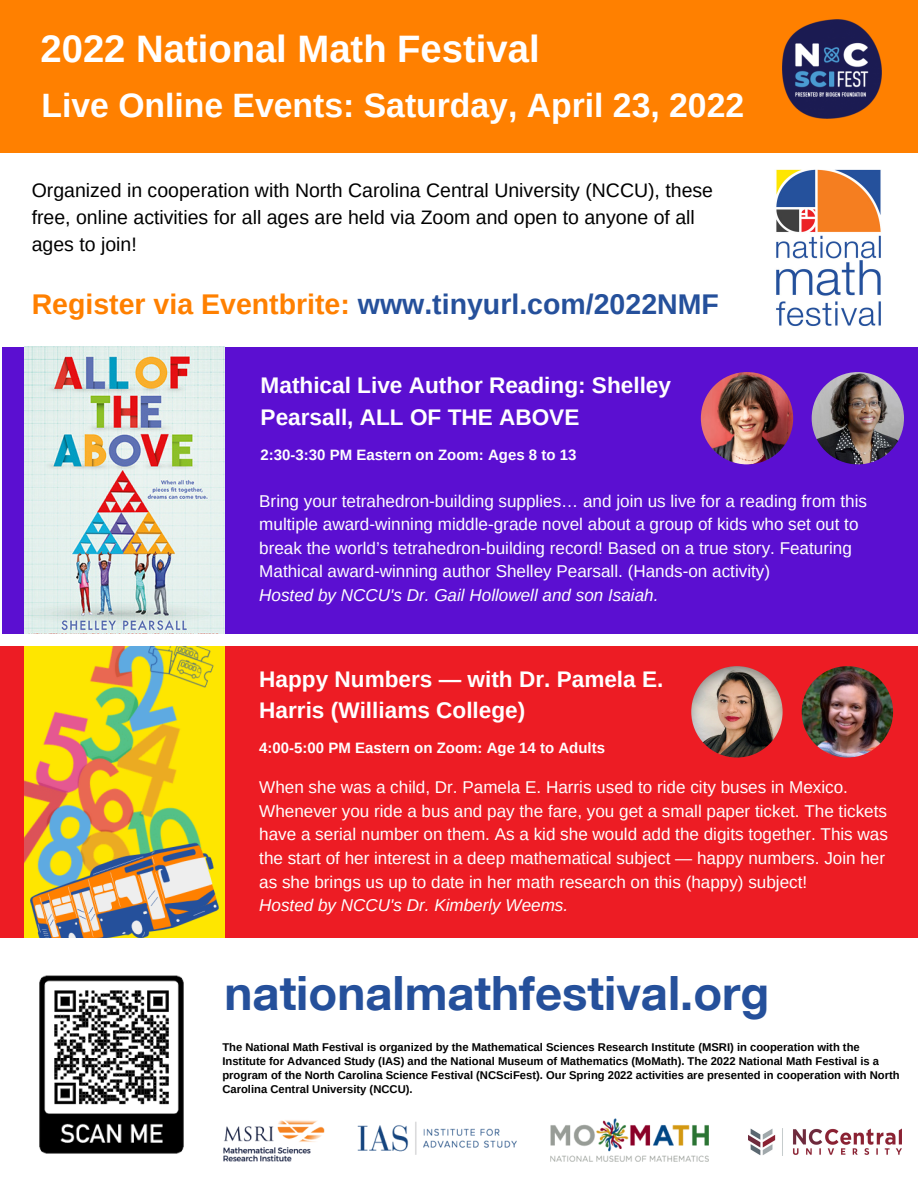
<style>
.page{position:relative;width:918px;height:1188px;background:#fff}
.page>*{position:absolute;margin:0;border:0;box-sizing:border-box;transform-origin:0 0}
.t1{font:700 47.25px "Helvetica Neue LT";color:#25509b}
.t2{font:700 38.25px "Arimo";color:#fff}
.t3{font:700 33.75px "Arimo";color:#fff}
.t4{font:700 28.5px "Arimo";color:#25509b}
.t5{font:700 22.65px/31.5px "Arimo";color:#fff}
.t6{font:19.5px/27px "Arimo";color:#000}
.t7{font:17.1px/23.7px "Arimo";color:#fff}
.t8{font:italic 17.1px "Arimo";color:#fff}
.t9{font:700 15px "Arimo";color:#fff}
.t10{font:700 11.25px/14.1px "Arimo";color:#000}
.s1{color:#ff8000}
</style>
<div class="page">
<div style="left:0;top:0;width:918px;height:153px;background:#ff8000"></div>
<img style="left:749px;top:1129px;width:153px;height:27px">
<div style="left:2px;top:347px;width:916px;height:287px;background:#5b0fd1"></div>
<img style="left:701px;top:372px;width:92px;height:92px;border-radius:50%">
<img style="left:24px;top:347px;width:201px;height:287px">
<img style="left:812px;top:372px;width:92px;height:92px;border-radius:50%">
<div style="left:0;top:646px;width:918px;height:292px;background:#ed1c24"></div>
<img style="left:691px;top:666px;width:92px;height:92px;border-radius:50%">
<img style="left:24px;top:646px;width:201px;height:292px">
<img style="left:776px;top:169px;width:105px;height:157px">
<img style="left:223px;top:1118px;width:486px;height:44px">
<img style="left:783px;top:20px;width:99px;height:99px">
<img style="left:39px;top:975px;width:145px;height:179px">
<img style="left:802px;top:666px;width:91px;height:92px;border-radius:50%">
<p class="t2" style="left:41px;top:28px;width:501px">2022 National Math Festival</p>
<p class="t3" style="left:42px;top:87px;width:704px">Live Online Events: Saturday, April 23, 2022</p>
<p class="t6" style="left:32px;top:177px;width:683px">Organized in cooperation with North Carolina Central University (NCCU), these free, online activities for all ages are held via Zoom and open to anyone of all ages to join!</p>
<p class="t4" style="left:32px;top:288px;width:689px"><span class="s1">Register via Eventbrite:</span> www.tinyurl.com/2022NMF</p>
<p class="t5" style="left:261px;top:370px;width:412px">Mathical Live Author Reading: Shelley<br>Pearsall, ALL OF THE ABOVE</p>
<p class="t9" style="left:261px;top:447px;width:317px">2:30-3:30 PM Eastern on Zoom: Ages 8 to 13</p>
<p class="t7" style="left:259px;top:489px;width:609px">Bring your tetrahedron-building supplies… and join us live for a reading from this multiple award-winning middle-grade novel about a group of kids who set out to break the world’s tetrahedron-building record! Based on a true story. Featuring Mathical award-winning author Shelley Pearsall. (Hands-on activity)</p>
<p class="t8" style="left:259px;top:586px;width:401px">Hosted by NCCU's Dr. Gail Hollowell and son Isaiah.</p>
<p class="t5" style="left:259px;top:663px;width:406px">Happy Numbers — with Dr. Pamela E.<br>Harris (Williams College)</p>
<p class="t9" style="left:259px;top:740px;width:347px">4:00-5:00 PM Eastern on Zoom: Age 14 to Adults</p>
<p class="t7" style="left:259px;top:775px;width:630px">When she was a child, Dr. Pamela E. Harris used to ride city buses in Mexico.<br>Whenever you ride a bus and pay the fare, you get a small paper ticket. The tickets have a serial number on them. As a kid she would add the digits together. This was the start of her interest in a deep mathematical subject — happy numbers. Join her as she brings us up to date in her math research on this (happy) subject!</p>
<p class="t8" style="left:259px;top:896px;width:310px">Hosted by NCCU's Dr. Kimberly Weems.</p>
<p class="t1" style="left:225px;top:976px;width:546px">nationalmathfestival.org</p>
<p class="t10" style="left:222px;top:1040px;width:679px">The National Math Festival is organized by the Mathematical Sciences Research Institute (MSRI) in cooperation with the Institute for Advanced Study (IAS) and the National Museum of Mathematics (MoMath). The 2022 National Math Festival is a program of the North Carolina Science Festival (NCSciFest). Our Spring 2022 activities are presented in cooperation with North Carolina Central University (NCCU).</p>
</div>
